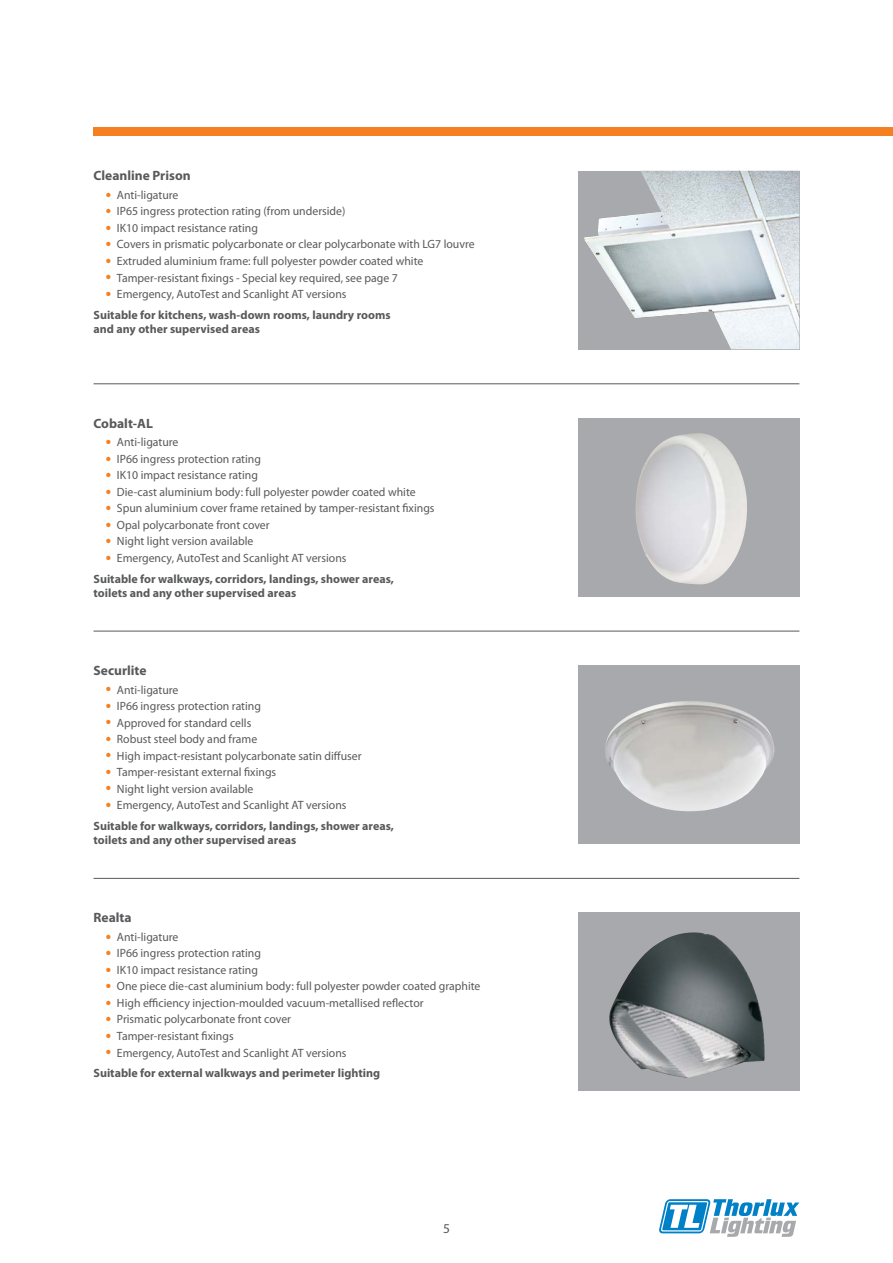
<style>
.page{position:relative;width:893px;height:1263px;background:#fff}
.page>*{position:absolute;margin:0;border:0;box-sizing:border-box;transform-origin:0 0}
.t1{font:700 13.5px "Myriad Pro";color:#58595b}
.t2{font:13.5px "Myriad Pro";color:#58595b}
.t3{font:12px "Myriad Pro";color:#58595b}
.t4{font:700 12px/20.9px "Myriad Pro";color:#58595b}
.s1{font-weight:400}
</style>
<div class="page">
<div style="left:94px;top:128px;width:799px;height:8px;background:#f58021"></div>
<div style="left:578px;top:913px;width:221px;height:178px;background:#a7a9ac"></div>
<img style="left:609px;top:932px;width:156px;height:146px">
<div style="left:578px;top:665px;width:221px;height:179px;background:#a7a9ac"></div>
<img style="left:605px;top:701px;width:169px;height:110px">
<div style="left:578px;top:418px;width:221px;height:179px;background:#a7a9ac"></div>
<img style="left:635px;top:433px;width:112px;height:151px">
<div style="left:578px;top:171px;width:221px;height:178px;background:#a7a9ac"></div>
<img style="left:584px;top:171px;width:215px;height:178px">
<svg style="left:659px;top:1199px;width:140px;height:38px"></svg>
<hr style="left:94px;top:383px;width:705px;height:1px;background:#58595b">
<hr style="left:94px;top:631px;width:705px;height:1px;background:#58595b">
<hr style="left:94px;top:878px;width:705px;height:1px;background:#58595b">
<p class="t1" style="left:94px;top:167px;width:99px">Cleanline Prison</p>
<p class="t3" style="left:106px;top:187px;width:74px"><sup>●</sup> Anti-ligature</p>
<p class="t3" style="left:106px;top:204px;width:241px"><sup>●</sup> IP65 ingress protection rating (from underside)</p>
<p class="t3" style="left:106px;top:220px;width:153px"><sup>●</sup> IK10 impact resistance rating</p>
<p class="t3" style="left:106px;top:237px;width:370px"><sup>●</sup> Covers in prismatic polycarbonate or clear polycarbonate with LG7 louvre</p>
<p class="t3" style="left:106px;top:254px;width:319px"><sup>●</sup> Extruded aluminium frame: full polyester powder coated white</p>
<p class="t3" style="left:106px;top:270px;width:293px"><sup>●</sup> Tamper-resistant fixings - Special key required, see page 7</p>
<p class="t4" style="left:94px;top:283px;width:298px;text-indent:13px"><sup>●</sup> <span class="s1">Emergency, AutoTest and Scanlight AT versions<br></span>Suitable for kitchens, wash-down rooms, laundry rooms</p>
<p class="t4" style="left:94px;top:318px;width:168px">and any other supervised areas</p>
<p class="t1" style="left:94px;top:414px;width:61px">Cobalt-AL</p>
<p class="t3" style="left:106px;top:435px;width:74px"><sup>●</sup> Anti-ligature</p>
<p class="t3" style="left:106px;top:451px;width:156px"><sup>●</sup> IP66 ingress protection rating</p>
<p class="t3" style="left:106px;top:468px;width:153px"><sup>●</sup> IK10 impact resistance rating</p>
<p class="t3" style="left:106px;top:484px;width:311px"><sup>●</sup> Die-cast aluminium body: full polyester powder coated white</p>
<p class="t3" style="left:106px;top:501px;width:330px"><sup>●</sup> Spun aluminium cover frame retained by tamper-resistant fixings</p>
<p class="t3" style="left:106px;top:517px;width:165px"><sup>●</sup> Opal polycarbonate front cover</p>
<p class="t3" style="left:106px;top:534px;width:149px"><sup>●</sup> Night light version available</p>
<p class="t4" style="left:94px;top:547px;width:302px;text-indent:13px"><sup>●</sup> <span class="s1">Emergency, AutoTest and Scanlight AT versions<br></span>Suitable for walkways, corridors, landings, shower areas,</p>
<p class="t4" style="left:94px;top:582px;width:204px">toilets and any other supervised areas</p>
<p class="t1" style="left:94px;top:661px;width:54px">Securlite</p>
<p class="t3" style="left:106px;top:682px;width:74px"><sup>●</sup> Anti-ligature</p>
<p class="t3" style="left:106px;top:699px;width:156px"><sup>●</sup> IP66 ingress protection rating</p>
<p class="t3" style="left:106px;top:715px;width:147px"><sup>●</sup> Approved for standard cells</p>
<p class="t3" style="left:106px;top:732px;width:152px"><sup>●</sup> Robust steel body and frame</p>
<p class="t3" style="left:106px;top:748px;width:257px"><sup>●</sup> High impact-resistant polycarbonate satin diffuser</p>
<p class="t3" style="left:106px;top:765px;width:171px"><sup>●</sup> Tamper-resistant external fixings</p>
<p class="t3" style="left:106px;top:781px;width:149px"><sup>●</sup> Night light version available</p>
<p class="t4" style="left:94px;top:794px;width:302px;text-indent:13px"><sup>●</sup> <span class="s1">Emergency, AutoTest and Scanlight AT versions<br></span>Suitable for walkways, corridors, landings, shower areas,</p>
<p class="t4" style="left:94px;top:829px;width:204px">toilets and any other supervised areas</p>
<p class="t1" style="left:94px;top:909px;width:40px">Realta</p>
<p class="t3" style="left:106px;top:929px;width:74px"><sup>●</sup> Anti-ligature</p>
<p class="t3" style="left:106px;top:946px;width:156px"><sup>●</sup> IP66 ingress protection rating</p>
<p class="t3" style="left:106px;top:962px;width:153px"><sup>●</sup> IK10 impact resistance rating</p>
<p class="t3" style="left:106px;top:979px;width:376px"><sup>●</sup> One piece die-cast aluminium body: full polyester powder coated graphite</p>
<p class="t3" style="left:106px;top:995px;width:319px"><sup>●</sup> High efficiency injection-moulded vacuum-metallised reflector</p>
<p class="t3" style="left:106px;top:1012px;width:186px"><sup>●</sup> Prismatic polycarbonate front cover</p>
<p class="t3" style="left:106px;top:1028px;width:129px"><sup>●</sup> Tamper-resistant fixings</p>
<p class="t4" style="left:94px;top:1042px;width:288px;text-indent:13px"><sup>●</sup> <span class="s1">Emergency, AutoTest and Scanlight AT versions<br></span>Suitable for external walkways and perimeter lighting</p>
<p class="t2" style="left:443px;top:1220px;width:8px">5</p>
</div>
